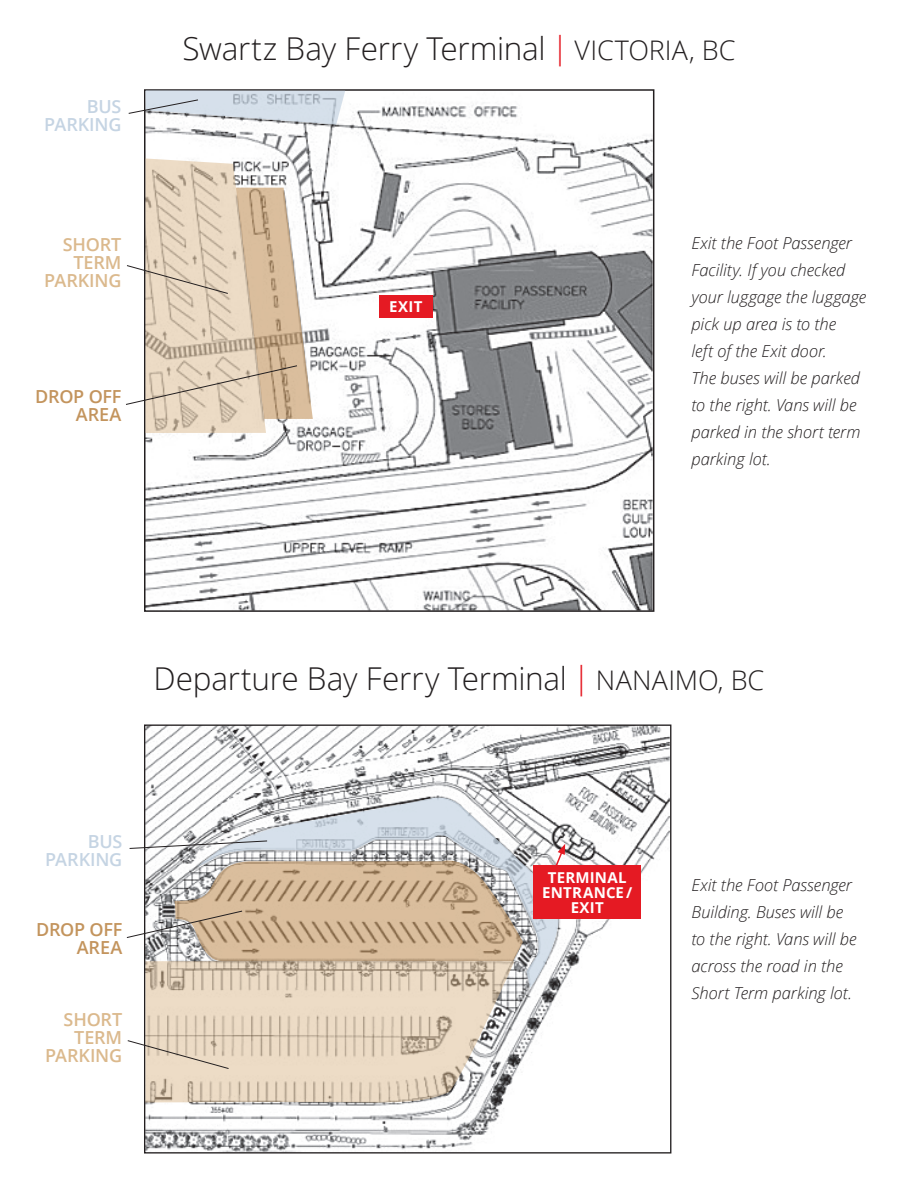
<style>
.page{position:relative;width:918px;height:1188px;background:#fff}
.page>*{position:absolute;margin:0;border:0;box-sizing:border-box;transform-origin:0 0}
.t1{font:300 31.5px "Open Sans";letter-spacing:-.01em;color:#231f20}
.t2{font:600 18px "Open Sans";letter-spacing:-.01em;color:#dbb98d}
.t3{font:600 18px "Open Sans";letter-spacing:-.01em;color:#c3945d}
.t4{font:600 18px "Open Sans";letter-spacing:-.01em;color:#c5d4e3}
.t5{font:italic 300 16.5px/27px "Open Sans";letter-spacing:-.005em;color:#231f20}
.t6{font:700 15px "Open Sans";letter-spacing:.015em;color:#fff}
.s1{font-stretch:condensed;color:#e51a23}
.s2{font-size:27px}
</style>
<div class="page">
<img style="left:146px;top:727px;width:523px;height:425px">
<img style="left:147px;top:102px;width:504px;height:507px">
<div style="left:379px;top:295px;width:54px;height:23px;background:#e51a23"></div>
<svg style="left:128px;top:90px;width:217px;height:35px"></svg>
<svg style="left:145px;top:961px;width:369px;height:142px;fill:#ecdbc5"></svg>
<svg style="left:127px;top:1040px;width:102px;height:29px"></svg>
<svg style="left:126px;top:859px;width:71px;height:102px"></svg>
<svg style="left:197px;top:796px;width:363px;height:192px"></svg>
<svg style="left:129px;top:840px;width:139px;height:9px"></svg>
<div style="left:533px;top:865px;width:108px;height:54px;background:#e51a23"></div>
<svg style="left:553px;top:844px;width:12px;height:21px"></svg>
<svg style="left:126px;top:158px;width:187px;height:275px"></svg>
<p class="t4" style="left:87px;top:94px;width:36px">BUS</p>
<p class="t4" style="left:44px;top:112px;width:79px">PARKING</p>
<p class="t2" style="left:63px;top:232px;width:60px">SHORT</p>
<p class="t2" style="left:74px;top:250px;width:49px">TERM</p>
<p class="t2" style="left:44px;top:268px;width:79px">PARKING</p>
<p class="t3" style="left:35px;top:384px;width:88px">DROP OFF</p>
<p class="t3" style="left:76px;top:402px;width:47px">AREA</p>
<p class="t1" style="left:182px;top:27px;width:555px">Swartz Bay Ferry Terminal <span class="s1">|</span> <span class="s2">VICTORIA, BC</span></p>
<p class="t6" style="left:389px;top:296px;width:35px">EXIT</p>
<p class="t5" style="left:692px;top:229px;width:176px">Exit the Foot Passenger<br>Facility. If you checked your luggage the luggage pick up area is to the<br>left of the Exit door.<br>The buses will be parked to the right. Vans will be parked in the short term parking lot.</p>
<p class="t1" style="left:154px;top:657px;width:612px">Departure Bay Ferry Terminal <span class="s1">|</span> <span class="s2">NANAIMO, BC</span></p>
<p class="t4" style="left:88px;top:829px;width:36px">BUS</p>
<p class="t4" style="left:45px;top:847px;width:79px">PARKING</p>
<p class="t3" style="left:36px;top:917px;width:88px">DROP OFF</p>
<p class="t3" style="left:77px;top:935px;width:47px">AREA</p>
<p class="t2" style="left:64px;top:1008px;width:60px">SHORT</p>
<p class="t2" style="left:74px;top:1026px;width:49px">TERM</p>
<p class="t2" style="left:45px;top:1044px;width:79px">PARKING</p>
<p class="t6" style="left:548px;top:867px;width:80px">TERMINAL</p>
<p class="t6" style="left:542px;top:882px;width:92px">ENTRANCE /</p>
<p class="t6" style="left:571px;top:897px;width:35px">EXIT</p>
<p class="t5" style="left:692px;top:871px;width:167px">Exit the Foot Passenger<br>Building. Buses will be to the right. Vans will be across the road in the<br>Short Term parking lot.</p>
</div>
